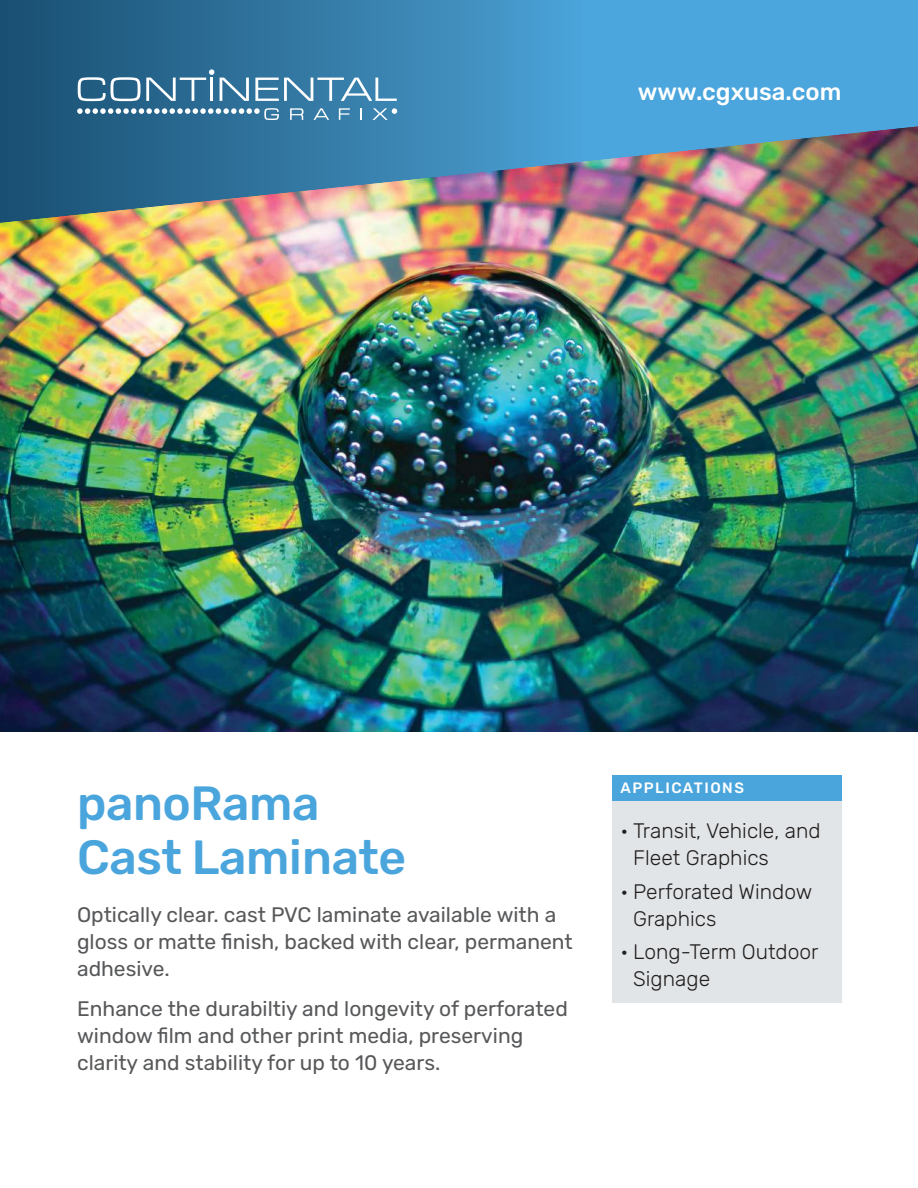
<style>
.page{position:relative;width:918px;height:1188px;background:#fff}
.page>*{position:absolute;margin:0;border:0;box-sizing:border-box;transform-origin:0 0}
.t1{font:500 48px/54px "Rubik";letter-spacing:-.01em;color:#4aa5dc}
.t2{font:500 24px "Rubik";color:#fff}
.t3{font:21px/27px "Rubik";color:#57585a}
.t4{font:300 21px/27px "Rubik";color:#221f1f}
.t5{font:500 15px "Rubik";letter-spacing:.1em;color:#fff}
</style>
<div class="page">
<div style="left:612px;top:775px;width:229px;height:27px;background:#4aa5dc"></div>
<div style="left:612px;top:802px;width:229px;height:201px;background:#e2e5e7"></div>
<img style="left:0;top:223px;width:918px;height:508px">
<img style="left:0;top:0;width:918px;height:223px">
<svg style="left:78px;top:77px;width:62px;height:24px"></svg>
<svg style="left:220px;top:78px;width:29px;height:23px"></svg>
<svg style="left:255px;top:78px;width:142px;height:23px"></svg>
<svg style="left:290px;top:108px;width:13px;height:12px"></svg>
<svg style="left:314px;top:108px;width:15px;height:12px"></svg>
<svg style="left:339px;top:108px;width:11px;height:12px"></svg>
<svg style="left:361px;top:108px;width:1px;height:12px"></svg>
<svg style="left:77px;top:108px;width:202px;height:12px"></svg>
<svg style="left:372px;top:108px;width:25px;height:12px"></svg>
<svg style="left:146px;top:69px;width:68px;height:32px;background:#5285a5"></svg>
<p class="t2" style="left:638px;top:82px;width:205px">www.cgxusa.com</p>
<h1 class="t1" style="left:77px;top:779px;width:331px">panoRama<br>Cast Laminate</h1>
<p class="t3" style="left:77px;top:903px;width:497px">Optically clear. cast PVC laminate available with a gloss or matte finish, backed with clear, permanent adhesive.</p>
<p class="t3" style="left:77px;top:996px;width:492px">Enhance the durabiltiy and longevity of perforated window film and other print media, preserving clarity and stability for up to 10 years.</p>
<p class="t5" style="left:620px;top:781px;width:125px">APPLICATIONS</p>
<p class="t4" style="left:633px;top:819px;width:189px;text-indent:-13px">• Transit, Vehicle, and<br>Fleet Graphics</p>
<p class="t4" style="left:633px;top:880px;width:181px;text-indent:-13px">• Perforated Window<br>Graphics</p>
<p class="t4" style="left:633px;top:940px;width:187px;text-indent:-13px">• Long-Term Outdoor<br>Signage</p>
</div>
